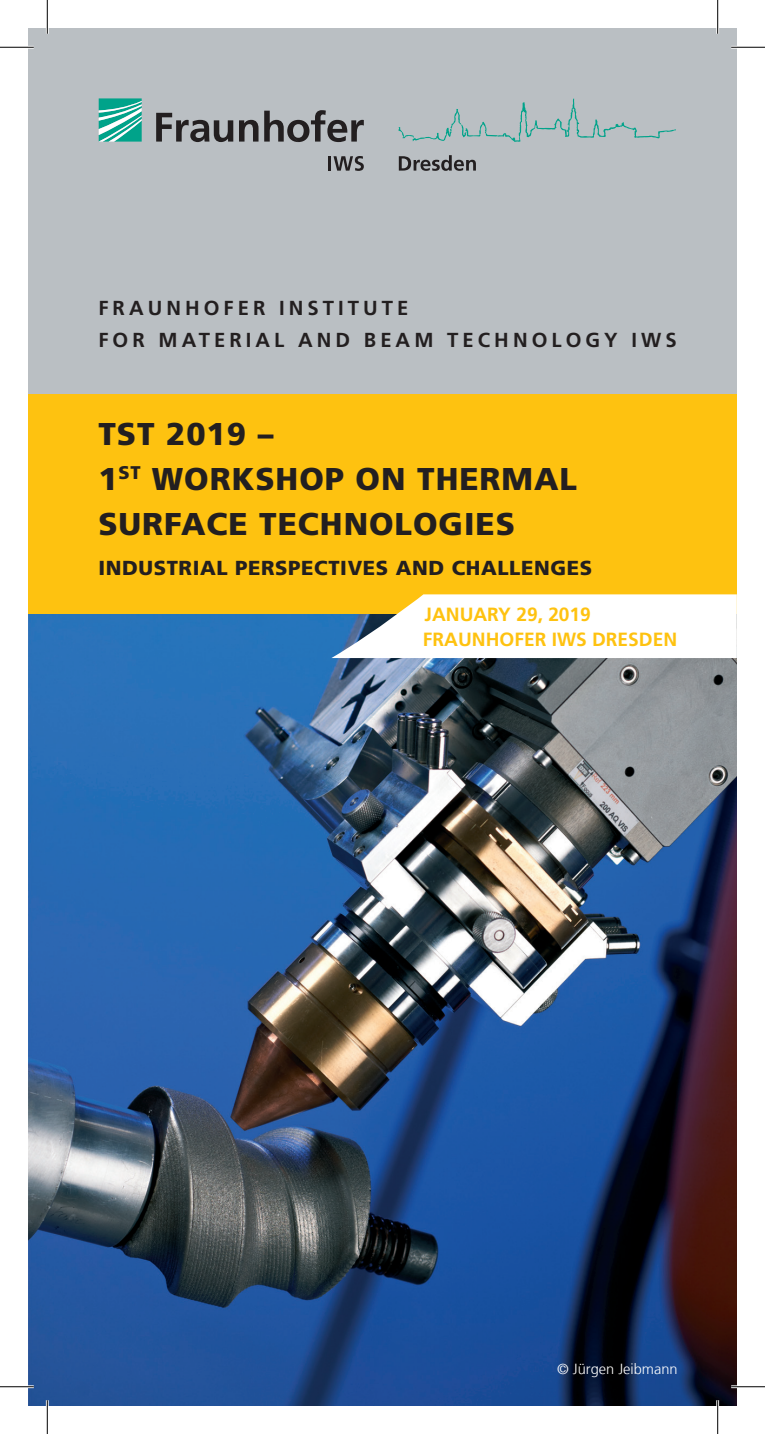
<style>
.page{position:relative;width:765px;height:1434px;background:#fff}
.page>*{position:absolute;margin:0;border:0;box-sizing:border-box;transform-origin:0 0}
.t1{font:900 31.5px/45px "Frutiger LT Com";letter-spacing:.03em;color:#231f20}
.t2{font:700 20.25px/31.5px "Frutiger LT Com";letter-spacing:.2em;color:#231f20}
.t3{font:900 20.25px "Frutiger LT Com";letter-spacing:.03em;color:#231f20}
.t4{font:700 19.12px/25.2px "Frutiger LT Com";color:#fec210}
.t5{font:300 14.62px "Frutiger";color:#fff}
</style>
<div class="page">
<img style="left:28px;top:614px;width:708px;height:792px">
<div style="left:28px;top:394px;width:708px;height:220px;background:#fec210"></div>
<svg style="left:331px;top:594px;width:405px;height:64px"></svg>
<div style="left:28px;top:28px;width:708px;height:366px;background:#babfc3"></div>
<svg style="left:99px;top:98px;width:43px;height:44px;background:#4fbcac"></svg>
<svg style="left:156px;top:110px;width:207px;height:32px"></svg>
<hr style="left:328px;top:156px;width:3px;height:15px;background:#231f20">
<svg style="left:333px;top:156px;width:30px;height:15px"></svg>
<svg style="left:398px;top:155px;width:77px;height:16px"></svg>
<svg style="left:398px;top:98px;width:277px;height:44px"></svg>
<hr style="left:0;top:46px;width:34px;height:3px;background:#fff">
<hr style="left:730px;top:46px;width:34px;height:3px;background:#fff">
<hr style="left:0;top:1385px;width:34px;height:3px;background:#fff">
<hr style="left:730px;top:1385px;width:34px;height:3px;background:#fff">
<hr style="left:46px;top:0;width:3px;height:34px;background:#fff">
<hr style="left:46px;top:1400px;width:3px;height:34px;background:#fff">
<hr style="left:716px;top:0;width:2px;height:34px;background:#fff">
<hr style="left:716px;top:1400px;width:2px;height:34px;background:#fff">
<hr style="left:0;top:47px;width:34px;height:1px;background:#000">
<hr style="left:730px;top:47px;width:34px;height:1px;background:#000">
<hr style="left:0;top:1386px;width:34px;height:1px;background:#000">
<hr style="left:730px;top:1386px;width:34px;height:1px;background:#000">
<hr style="left:47px;top:0;width:1px;height:34px;background:#000">
<hr style="left:47px;top:1400px;width:1px;height:34px;background:#000">
<hr style="left:717px;top:0;width:1px;height:34px;background:#000">
<hr style="left:717px;top:1400px;width:1px;height:34px;background:#000">
<p class="t2" style="left:98px;top:293px;width:548px">FRAUNHOFER INS TI TUTE<br>FOR MATERI AL AND BEAM TECHNOLOGY IWS</p>
<h1 class="t1" style="left:98px;top:411px;width:480px">TST 2019 –<br>1<sup>ST</sup> WORKSHOP ON THERMAL<br>SURFACE TECHNOLOGIES</h1>
<p class="t3" style="left:98px;top:556px;width:493px">INDUSTRIAL PERSPECTIVES AND CHALLENGES</p>
<p class="t4" style="left:423px;top:601px;width:255px">JANUARY 29, 2019<br>FRAUNHOFER IWS DRESDEN</p>
<p class="t5" style="left:556px;top:1360px;width:122px">© Jürgen Jeibmann</p>
</div>
